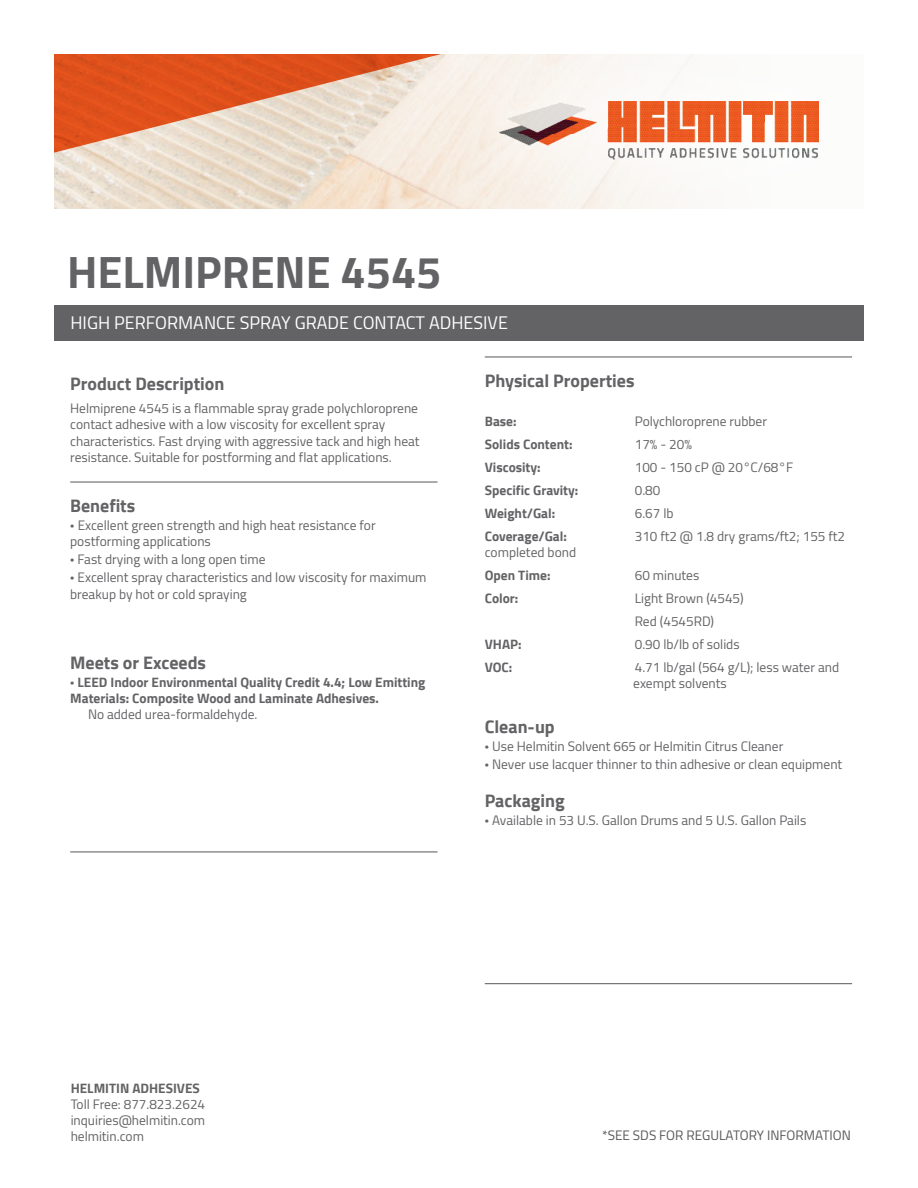
<style>
.page{position:relative;width:918px;height:1188px;background:#fff}
.page>*{position:absolute;margin:0;border:0;box-sizing:border-box;transform-origin:0 0}
.t1{font:700 45px "Cairo";color:#636366}
.t2{font:700 18px "Cairo";color:#636366}
.t3{font:18px "Cairo";color:#fff}
.t4{font:13.5px/16.2px "Cairo";color:#636366}
.t5{font:700 13.5px/16.2px "Cairo";color:#636366}
.t6{font:13.5px "Cairo";color:#57585a}
.s1{font-family:"Myriad Pro";font-size:15px}
.s2{font-family:"Myriad Pro";font-weight:400;font-size:15px}
</style>
<div class="page">
<img style="left:54px;top:153px;width:379px;height:55px">
<svg style="left:54px;top:54px;width:379px;height:99px;background:#e59775"></svg>
<div style="left:433px;top:28px;width:457px;height:202px;background:#fff;opacity:.75"></div>
<img style="left:500px;top:102px;width:318px;height:57px">
<hr style="left:70px;top:482px;width:368px;height:1px;background:#57585a">
<hr style="left:70px;top:852px;width:368px;height:1px;background:#57585a">
<hr style="left:485px;top:357px;width:367px;height:1px;background:#57585a">
<hr style="left:485px;top:983px;width:367px;height:1px;background:#57585a">
<div style="left:54px;top:305px;width:810px;height:36px;background:#636366"></div>
<p class="t1" style="left:67px;top:246px;width:376px">HELMIPRENE 4545</p>
<p class="t3" style="left:70px;top:308px;width:439px">HIGH PERFORMANCE SPRAY GRADE CONTACT ADHESIVE</p>
<p class="t2" style="left:70px;top:373px;width:156px">Product Description</p>
<p class="t4" style="left:70px;top:400px;width:351px">Helmiprene 4545 is a flammable spray grade polychloroprene contact adhesive with a low viscosity for excellent spray characteristics. Fast drying with aggressive tack and high heat resistance. Suitable for postforming and flat applications.</p>
<p class="t2" style="left:70px;top:495px;width:67px">Benefits</p>
<p class="t4" style="left:70px;top:517px;width:307px"><span class="s1">•</span> Excellent green strength and high heat resistance for postforming applications</p>
<p class="t4" style="left:70px;top:551px;width:197px"><span class="s1">•</span> Fast drying with a long open time</p>
<p class="t4" style="left:70px;top:569px;width:358px"><span class="s1">•</span> Excellent spray characteristics and low viscosity for maximum breakup by hot or cold spraying</p>
<p class="t2" style="left:70px;top:652px;width:137px">Meets or Exceeds</p>
<p class="t5" style="left:70px;top:674px;width:357px"><span class="s2">•</span> LEED Indoor Environmental Quality Credit 4.4; Low Emitting<br>Materials: Composite Wood and Laminate Adhesives.</p>
<p class="t4" style="left:88px;top:706px;width:171px">No added urea-formaldehyde.</p>
<p class="t2" style="left:485px;top:370px;width:151px">Physical Properties</p>
<p class="t5" style="left:485px;top:414px;width:33px">Base:</p>
<p class="t4" style="left:635px;top:413px;width:134px">Polychloroprene rubber</p>
<p class="t5" style="left:485px;top:437px;width:89px">Solids Content:</p>
<p class="t4" style="left:635px;top:436px;width:59px">17% - 20%</p>
<p class="t5" style="left:485px;top:459px;width:57px">Viscosity:</p>
<p class="t4" style="left:635px;top:459px;width:160px">100 - 150 cP @ 20°C/68°F</p>
<p class="t5" style="left:485px;top:482px;width:95px">Specific Gravity:</p>
<p class="t4" style="left:635px;top:482px;width:27px">0.80</p>
<p class="t5" style="left:485px;top:505px;width:72px">Weight/Gal:</p>
<p class="t4" style="left:635px;top:505px;width:40px">6.67 lb</p>
<p class="t5" style="left:485px;top:528px;width:84px">Coverage/Gal:</p>
<p class="t4" style="left:635px;top:528px;width:212px">310 ft2 @ 1.8 dry grams/ft2; 155 ft2</p>
<p class="t4" style="left:485px;top:544px;width:93px">completed bond</p>
<p class="t5" style="left:485px;top:567px;width:67px">Open Time:</p>
<p class="t4" style="left:635px;top:567px;width:66px">60 minutes</p>
<p class="t5" style="left:485px;top:590px;width:35px">Color:</p>
<p class="t4" style="left:635px;top:590px;width:110px">Light Brown (4545)</p>
<p class="t4" style="left:635px;top:613px;width:81px">Red (4545RD)</p>
<p class="t5" style="left:485px;top:636px;width:38px">VHAP:</p>
<p class="t4" style="left:635px;top:636px;width:106px">0.90 lb/lb of solids</p>
<p class="t5" style="left:485px;top:659px;width:29px">VOC:</p>
<p class="t4" style="left:633px;top:659px;width:207px">4.71 lb/gal (564 g/L); less water and exempt solvents</p>
<p class="t2" style="left:485px;top:716px;width:71px">Clean-up</p>
<p class="t4" style="left:485px;top:738px;width:300px"><span class="s1">•</span> Use Helmitin Solvent 665 or Helmitin Citrus Cleaner</p>
<p class="t4" style="left:485px;top:756px;width:359px"><span class="s1">•</span> Never use lacquer thinner to thin adhesive or clean equipment</p>
<p class="t2" style="left:485px;top:790px;width:82px">Packaging</p>
<p class="t4" style="left:485px;top:812px;width:323px"><span class="s1">•</span> Available in 53 U.S. Gallon Drums and 5 U.S. Gallon Pails</p>
<p class="t5" style="left:71px;top:1080px;width:131px">HELMITIN ADHESIVES</p>
<p class="t4" style="left:71px;top:1096px;width:136px;text-align:justify">Toll Free: 877.823.2624 inquiries@helmitin.com helmitin.com</p>
<p class="t6" style="left:602px;top:1124px;width:250px">*SEE SDS FOR REGULATORY INFORMATION</p>
</div>
